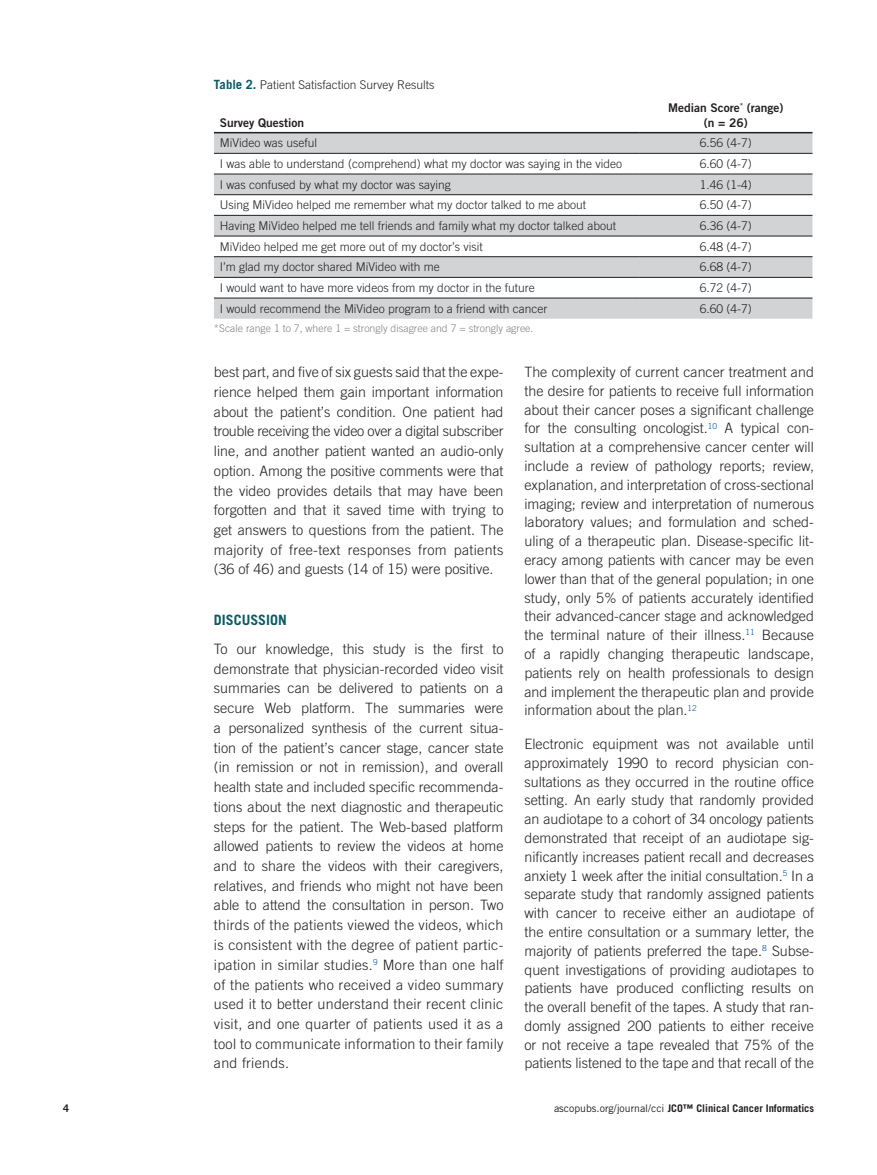
<style>
.page{position:relative;width:877px;height:1175px;background:#fff}
.page>*{position:absolute;margin:0;border:0;box-sizing:border-box;transform-origin:0 0}
.t1{font:300 14.25px/18.8px "Trade Gothic LT Pro";color:#231f20;text-align:justify}
.t2{font:700 14.25px "Trade Gothic LT Pro";color:#0b5b64}
.t3{font:300 12px "Trade Gothic LT Pro";color:#231f20}
.t4{font:12px/15px "Trade Gothic LT Pro Bd 2";color:#231f20;text-align:center}
.t5{font:300 10.5px "Trade Gothic LT Pro";color:#808285}
.t6{font:700 10.5px "Trade Gothic LT Pro";color:#231f20}
.s1{font-weight:700;font-size:12.75px;color:#0b5b64}
.s2{font-weight:400}
</style>
<div class="page">
<svg style="left:214px;top:133px;width:598px;height:186px;fill:#d1d3d4"></svg>
<hr style="left:214px;top:132px;width:425px;height:1px;background:#231f20">
<hr style="left:639px;top:132px;width:173px;height:1px;background:#231f20">
<hr style="left:214px;top:153px;width:425px;height:1px;background:#231f20">
<hr style="left:639px;top:153px;width:173px;height:1px;background:#231f20">
<hr style="left:214px;top:174px;width:425px;height:1px;background:#231f20">
<hr style="left:639px;top:174px;width:173px;height:1px;background:#231f20">
<hr style="left:214px;top:194px;width:425px;height:1px;background:#231f20">
<hr style="left:639px;top:194px;width:173px;height:1px;background:#231f20">
<hr style="left:214px;top:215px;width:425px;height:1px;background:#231f20">
<hr style="left:639px;top:215px;width:173px;height:1px;background:#231f20">
<hr style="left:214px;top:236px;width:425px;height:1px;background:#231f20">
<hr style="left:639px;top:236px;width:173px;height:1px;background:#231f20">
<hr style="left:214px;top:256px;width:425px;height:1px;background:#231f20">
<hr style="left:639px;top:256px;width:173px;height:1px;background:#231f20">
<hr style="left:214px;top:277px;width:425px;height:1px;background:#231f20">
<hr style="left:639px;top:277px;width:173px;height:1px;background:#231f20">
<hr style="left:214px;top:298px;width:425px;height:1px;background:#231f20">
<hr style="left:639px;top:298px;width:173px;height:1px;background:#231f20">
<p class="t3" style="left:214px;top:78px;width:222px"><span class="s1">Table 2.</span> Patient Satisfaction Survey Results</p>
<p class="t4" style="left:220px;top:115px;width:86px">Survey Question</p>
<p class="t4" style="left:668px;top:100px;width:117px">Median Score<sup>*</sup> (range) (n = 26)</p>
<p class="t3" style="left:220px;top:136px;width:99px">MiVideo was useful</p>
<p class="t3" style="left:700px;top:136px;width:54px">6.56 (4-7)</p>
<p class="t3" style="left:220px;top:157px;width:404px">I was able to understand (comprehend) what my doctor was saying in the video</p>
<p class="t3" style="left:700px;top:157px;width:54px">6.60 (4-7)</p>
<p class="t3" style="left:220px;top:177px;width:232px">I was confused by what my doctor was saying</p>
<p class="t3" style="left:700px;top:177px;width:54px">1.46 (1-4)</p>
<p class="t3" style="left:220px;top:198px;width:368px">Using MiVideo helped me remember what my doctor talked to me about</p>
<p class="t3" style="left:700px;top:198px;width:54px">6.50 (4-7)</p>
<p class="t3" style="left:220px;top:219px;width:398px">Having MiVideo helped me tell friends and family what my doctor talked about</p>
<p class="t3" style="left:700px;top:219px;width:54px">6.36 (4-7)</p>
<p class="t3" style="left:220px;top:239px;width:264px">MiVideo helped me get more out of my doctor’s visit</p>
<p class="t3" style="left:700px;top:239px;width:54px">6.48 (4-7)</p>
<p class="t3" style="left:220px;top:260px;width:222px">I’m glad my doctor shared MiVideo with me</p>
<p class="t3" style="left:700px;top:260px;width:54px">6.68 (4-7)</p>
<p class="t3" style="left:220px;top:281px;width:316px">I would want to have more videos from my doctor in the future</p>
<p class="t3" style="left:700px;top:281px;width:54px">6.72 (4-7)</p>
<p class="t3" style="left:220px;top:301px;width:329px">I would recommend the MiVideo program to a friend with cancer</p>
<p class="t3" style="left:700px;top:301px;width:54px">6.60 (4-7)</p>
<p class="t5" style="left:214px;top:322px;width:321px">*Scale range 1 to 7, where 1 = strongly disagree and 7 = strongly agree.</p>
<p class="t1" style="left:214px;top:362px;width:291px;line-height:19.6px">best part, and five of six guests said that the expe&shy;rience helped them gain important information about the patient’s condition. One patient had trouble receiving the video over a digital subscriber line, and another patient wanted an audio-only option. Among the positive comments were that the video provides details that may have been forgotten and that it saved time with trying to get answers to questions from the patient. The majority of free-text responses from patients (36 of 46) and guests (14 of 15) were positive.</p>
<p class="t2" style="left:214px;top:611px;width:74px">DISCUSSION</p>
<p class="t1" style="left:214px;top:639px;width:291px;line-height:19.8px">To our knowledge, this study is the first to demonstrate that physician-recorded video visit summaries can be delivered to patients on a secure Web platform. The summaries were a personalized synthesis of the current situa&shy;tion of the patient’s cancer stage, cancer state (in remission or not in remission), and overall health state and included specific recommenda&shy;tions about the next diagnostic and therapeutic steps for the patient. The Web-based platform allowed patients to review the videos at home and to share the videos with their caregivers, relatives, and friends who might not have been able to attend the consultation in person. Two thirds of the patients viewed the videos, which is consistent with the degree of patient partic&shy;ipation in similar studies.<sup>9</sup> More than one half of the patients who received a video summary used it to better understand their recent clinic visit, and one quarter of patients used it as a tool to communicate information to their family and friends.</p>
<p class="t1" style="left:524px;top:362px;width:291px">The complexity of current cancer treatment and the desire for patients to receive full information about their cancer poses a significant challenge for the consulting oncologist.<sup>10</sup> A typical con&shy;sultation at a comprehensive cancer center will include a review of pathology reports; review, explanation, and interpretation of cross-sectional imaging; review and interpretation of numerous laboratory values; and formulation and sched&shy;uling of a therapeutic plan. Disease-specific lit&shy;eracy among patients with cancer may be even lower than that of the general population; in one study, only 5% of patients accurately identified their advanced-cancer stage and acknowledged the terminal nature of their illness.<sup>11</sup> Because of a rapidly changing therapeutic landscape, patients rely on health professionals to design and implement the therapeutic plan and provide information about the plan.<sup>12</sup></p>
<p class="t1" style="left:524px;top:734px;width:291px">Electronic equipment was not available until approximately 1990 to record physician con&shy;sultations as they occurred in the routine office setting. An early study that randomly provided an audiotape to a cohort of 34 oncology patients demonstrated that receipt of an audiotape sig&shy;nificantly increases patient recall and decreases anxiety 1 week after the initial consultation.<sup>5</sup> In a separate study that randomly assigned patients with cancer to receive either an audiotape of the entire consultation or a summary letter, the majority of patients preferred the tape.<sup>8</sup> Subse&shy;quent investigations of providing audiotapes to patients have produced conflicting results on the overall benefit of the tapes. A study that ran&shy;domly assigned 200 patients to either receive or not receive a tape revealed that 75% of the patients listened to the tape and that recall of the</p>
<p class="t6" style="left:63px;top:1101px;width:7px">4</p>
<p class="t6" style="left:554px;top:1101px;width:262px"><span class="s2">ascopubs.org/journal/cci</span> JCO™ Clinical Cancer Informatics</p>
</div>
